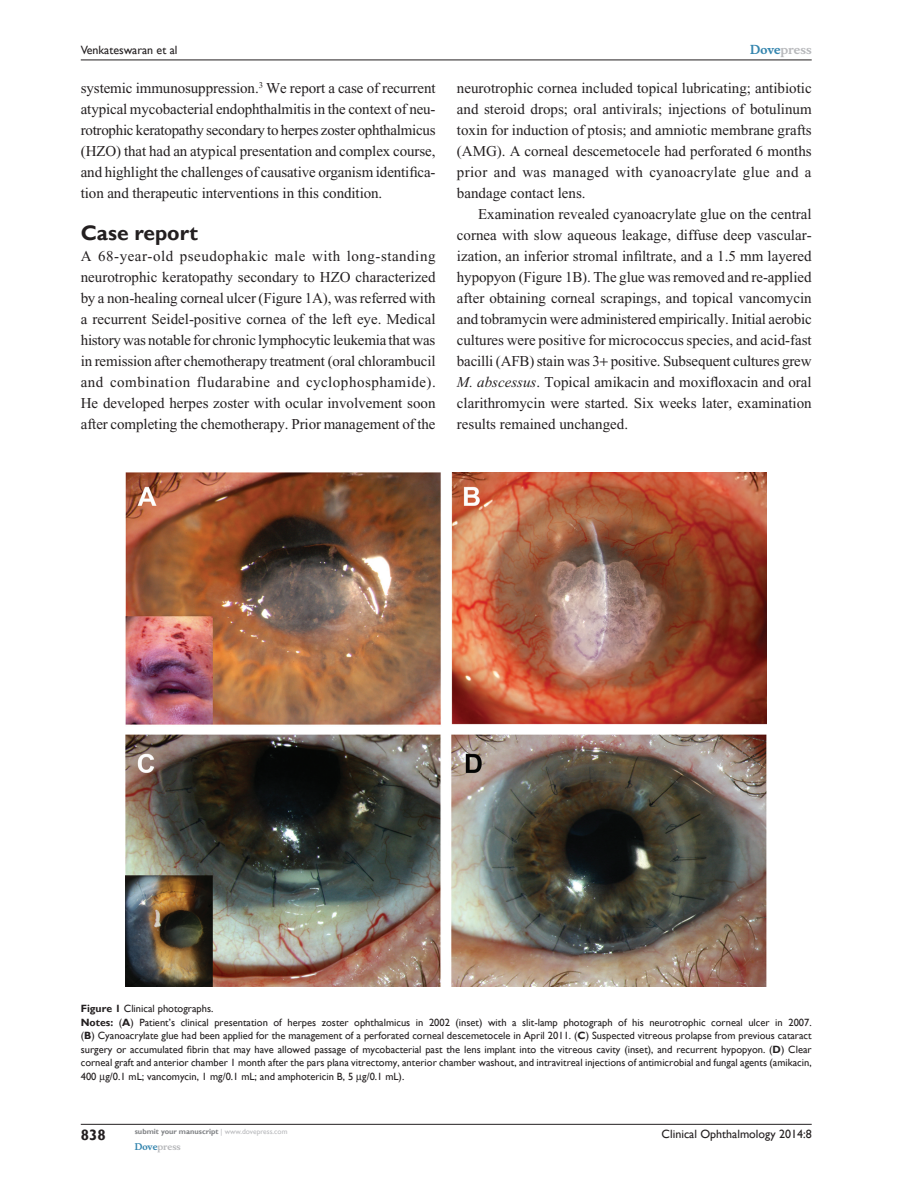
<style>
.page{position:relative;width:918px;height:1188px;background:#fff}
.page>*{position:absolute;margin:0;border:0;box-sizing:border-box;transform-origin:0 0}
.t1{font:700 21px "Gill Sans";color:#231f20}
.TxF{font:15px/21px "Times New Roman";letter-spacing:-.005em;color:#231f20;text-align:justify}
.Tx{font:15px/21px "Times New Roman";color:#231f20;text-align:justify}
.RunFolio-V{font:700 15px "Gill Sans";color:#231f20}
.RunF-V{font:12px "Gill Sans";color:#231f20}
.RunH-V{font:12px "Gill Sans";color:#231f20}
.RunH-Brand-V{font:700 12px "Musee";color:#b8b9bc}
.FC{font:10.5px/13.5px "Gill Sans";color:#231f20;text-align:justify}
.RunF-Brand-V{font:700 9px "Musee";color:#b8b9bc}
.RunF-SubmityourMS-V{font:700 7.5px "Gill Sans";color:#808285}
.s1{color:#3485ae}
.s2{font-style:italic}
.s3{font-weight:700}
.s4{font-weight:400;color:#b8b9bc}
</style>
<div class="page">
<hr style="left:81px;top:1124px;width:731px;height:1px;background:#231f20">
<hr style="left:81px;top:60px;width:731px;height:1px;background:#231f20">
<img style="left:126px;top:473px;width:641px;height:514px">
<p class="RunH-V" style="left:81px;top:43px;width:98px">Venkateswaran et al</p>
<p class="TxF" style="left:81px;top:77px;width:356px">systemic immunosuppression.<sup>3</sup> We report a case of recurrent atypical mycobacterial endophthalmitis in the context of neu&shy;rotrophic keratopathy secondary to herpes zoster ophthalmicus (HZO) that had an atypical presentation and complex course, and highlight the challenges of causative organism identifica&shy;tion and therapeutic interventions in this condition.</p>
<h1 class="t1" style="left:81px;top:220px;width:119px">Case report</h1>
<p class="TxF" style="left:81px;top:245px;width:357px">A 68-year-old pseudophakic male with long-standing neurotrophic keratopathy secondary to HZO characterized by a non-healing corneal ulcer (Figure 1A), was referred with a recurrent Seidel-positive cornea of the left eye. Medical history was notable for chronic lymphocytic leukemia that was in remission after chemotherapy treatment (oral chlorambucil and combination fludarabine and cyclophosphamide).<br>He developed herpes zoster with ocular involvement soon after completing the chemotherapy. Prior -management of the</p>
<p class="RunH-Brand-V" style="left:750px;top:43px;width:63px"><span class="s1">Dove</span>press</p>
<p class="TxF" style="left:457px;top:77px;width:356px">neurotrophic cornea included topical lubricating; -antibiotic and steroid drops; oral antivirals; injections of botulinum toxin for induction of ptosis; and amniotic membrane grafts (AMG). A corneal descemetocele had perforated 6 months prior and was managed with cyanoacrylate glue and a bandage contact lens.</p>
<p class="Tx" style="left:457px;top:203px;width:356px;text-indent:21px">Examination revealed cyanoacrylate glue on the central cornea with slow aqueous leakage, diffuse deep vascular&shy;ization, an inferior stromal infiltrate, and a 1.5 mm layered hypopyon (Figure 1B). The glue was removed and re-applied after obtaining corneal scrapings, and topical vancomycin and tobramycin were administered empirically. Initial aerobic cultures were positive for micrococcus species, and acid-fast bacilli (AFB) stain was 3 positive. Subsequent cultures grew <span class="s2">M. abscessus</span>. Topical amikacin and moxifloxacin and oral clarithromycin were started. Six weeks later, examination results remained unchanged.</p>
<p class="FC" style="left:81px;top:1002px;width:134px"><span class="s3">Figure 1</span> Clinical photographs.</p>
<p class="FC" style="left:81px;top:1015px;width:732px"><span class="s3">Notes:</span> (<span class="s3">A</span>) Patient’s clinical presentation of herpes zoster ophthalmicus in 2002 (inset) with a slit-lamp photograph of his neurotrophic corneal ulcer in 2007. (<span class="s3">B</span>) Cyanoacrylate glue had been applied for the management of a perforated corneal descemetocele in April 2011. (<span class="s3">C</span>) Suspected vitreous prolapse from previous cataract surgery or accumulated fibrin that may have allowed passage of mycobacterial past the lens implant into the vitreous cavity (inset), and recurrent hypopyon. (<span class="s3">D</span>) Clear corneal graft and anterior chamber 1 month after the pars plana vitrectomy, anterior chamber washout, and intravitreal injections of antimicrobial and fungal agents (amikacin, 400 g/0.1 mL; vancomycin, 1 mg/0.1 mL; and amphotericin B, 5 g/0.1 mL).</p>
<p class="RunFolio-V" style="left:81px;top:1126px;width:26px">838</p>
<p class="RunF-SubmityourMS-V" style="left:135px;top:1127px;width:154px">submit your manuscript <span class="s4">| www.dovepress.com</span></p>
<p class="RunF-Brand-V" style="left:135px;top:1141px;width:48px"><span class="s1">Dove</span>press</p>
<p class="RunF-V" style="left:662px;top:1127px;width:152px">Clinical Ophthalmology 2014:8</p>
</div>
